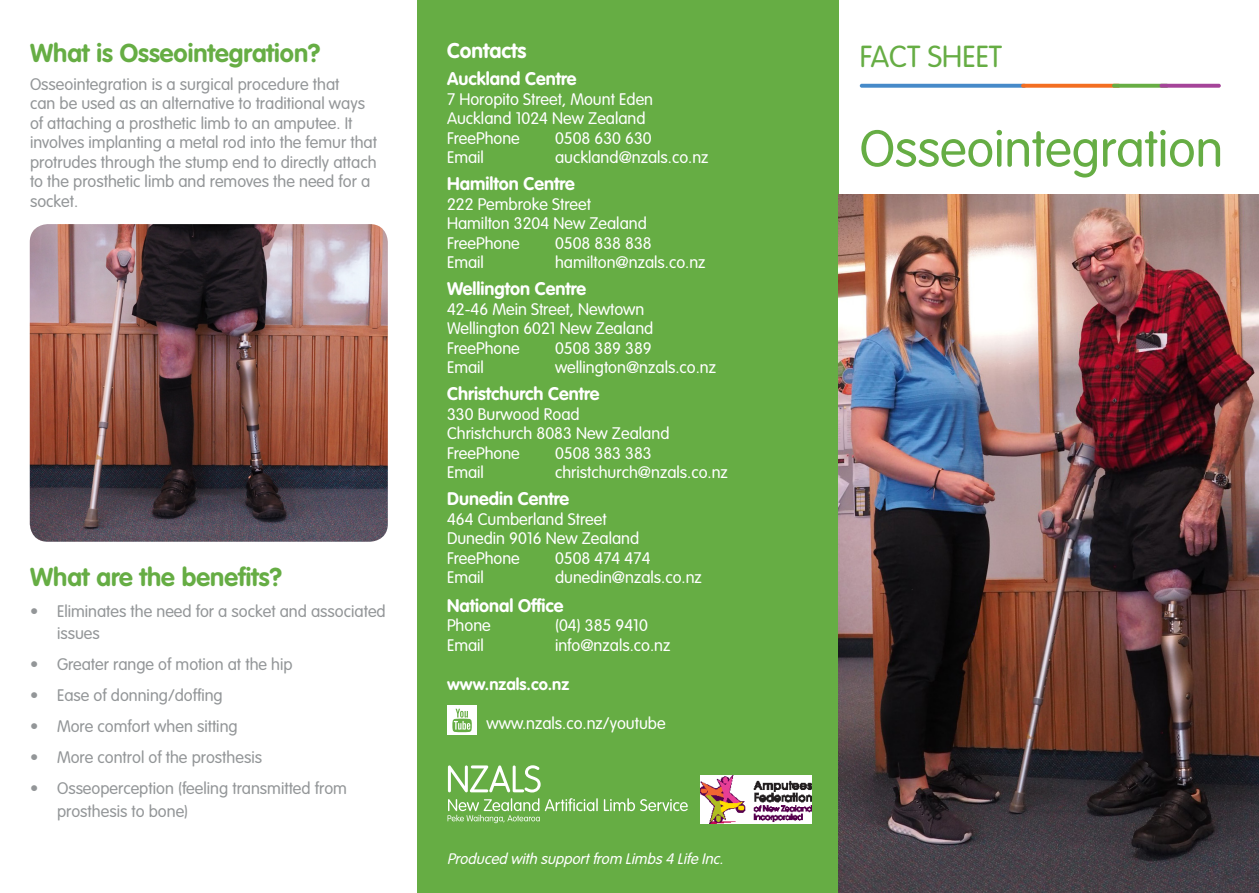
<style>
.page{position:relative;width:1259px;height:893px;background:#fff}
.page>*{position:absolute;margin:0;border:0;box-sizing:border-box;transform-origin:0 0}
.t1{font:300 51px "VAG Rounded Std";color:#66ad44}
.t2{font:300 30px "VAG Rounded Std";color:#66ad44}
.t3{font:700 25.5px "VAG Rounded Std";color:#66ad44}
.t4{font:700 21px "VAG Rounded Std";color:#fff}
.t5{font:700 18px "VAG Rounded Std";color:#fff}
.t6{font:300 16.5px "VAG Rounded Std";color:#fff}
.t7{font:300 16.5px/19.5px "VAG Rounded Std";color:#939698}
.t8{font:700 16.5px "VAG Rounded Std";color:#fff}
.t9{font:italic 300 15px "VAG Rounded Std";color:#fff}
</style>
<div class="page">
<div style="left:417px;top:0;width:421px;height:893px;background:#66ad44"></div>
<svg style="left:860px;top:84px;width:166px;height:4px"></svg>
<svg style="left:1021px;top:84px;width:99px;height:4px"></svg>
<svg style="left:1112px;top:84px;width:56px;height:4px"></svg>
<svg style="left:1159px;top:84px;width:61px;height:4px"></svg>
<img style="left:701px;top:775px;width:110px;height:48px">
<div style="left:447px;top:706px;width:30px;height:29px;background:#fff"></div>
<svg style="left:452px;top:709px;width:20px;height:23px"></svg>
<svg style="left:448px;top:765px;width:92px;height:27px"></svg>
<svg style="left:604px;top:798px;width:84px;height:13px"></svg>
<svg style="left:447px;top:798px;width:151px;height:25px"></svg>
<img style="left:838px;top:195px;width:421px;height:698px">
<img style="left:30px;top:224px;width:358px;height:318px">
<p class="t3" style="left:30px;top:38px;width:292px">What is Osseointegration?</p>
<p class="t7" style="left:30px;top:75px;width:348px">Osseointegration is a surgical procedure that<br>can be used as an alternative to traditional ways of attaching a prosthetic limb to an amputee. It involves implanting a metal rod into the femur that protrudes through the stump end to directly attach to the prosthetic limb and removes the need for a socket.</p>
<p class="t3" style="left:30px;top:562px;width:253px">What are the benefits?</p>
<p class="t7" style="left:57px;top:600px;width:330px;line-height:22.5px;text-indent:-27px">• Eliminates the need for a socket and associated issues</p>
<p class="t7" style="left:30px;top:655px;width:264px">• Greater range of motion at the hip</p>
<p class="t7" style="left:30px;top:686px;width:194px">• Ease of donning/doffing</p>
<p class="t7" style="left:30px;top:717px;width:209px">• More comfort when sitting</p>
<p class="t7" style="left:30px;top:748px;width:233px">• More control of the prosthesis</p>
<p class="t7" style="left:57px;top:778px;width:291px;line-height:22.5px;text-indent:-27px">• Osseoperception (feeling transmitted from prosthesis to bone)</p>
<p class="t4" style="left:447px;top:38px;width:81px">Contacts</p>
<p class="t5" style="left:447px;top:68px;width:131px">Auckland Centre</p>
<p class="t6" style="left:447px;top:89px;width:208px">7 Horopito Street, Mount Eden</p>
<p class="t6" style="left:447px;top:109px;width:200px">Auckland 1024 New Zealand</p>
<p class="t6" style="left:447px;top:128px;width:74px">FreePhone</p>
<p class="t6" style="left:555px;top:128px;width:98px">0508 630 630</p>
<p class="t6" style="left:447px;top:148px;width:38px">Email</p>
<p class="t6" style="left:555px;top:148px;width:155px">auckland@nzals.co.nz</p>
<p class="t5" style="left:447px;top:173px;width:129px">Hamilton Centre</p>
<p class="t6" style="left:447px;top:194px;width:146px">222 Pembroke Street</p>
<p class="t6" style="left:447px;top:214px;width:201px">Hamilton 3204 New Zealand</p>
<p class="t6" style="left:447px;top:233px;width:74px">FreePhone</p>
<p class="t6" style="left:555px;top:233px;width:98px">0508 838 838</p>
<p class="t6" style="left:447px;top:253px;width:38px">Email</p>
<p class="t6" style="left:555px;top:253px;width:152px">hamilton@nzals.co.nz</p>
<p class="t5" style="left:447px;top:278px;width:141px">Wellington Centre</p>
<p class="t6" style="left:447px;top:299px;width:199px">42-46 Mein Street, Newtown</p>
<p class="t6" style="left:447px;top:319px;width:208px">Wellington 6021 New Zealand</p>
<p class="t6" style="left:447px;top:338px;width:74px">FreePhone</p>
<p class="t6" style="left:555px;top:338px;width:98px">0508 389 389</p>
<p class="t6" style="left:447px;top:358px;width:38px">Email</p>
<p class="t6" style="left:555px;top:358px;width:162px">wellington@nzals.co.nz</p>
<p class="t5" style="left:447px;top:383px;width:154px">Christchurch Centre</p>
<p class="t6" style="left:447px;top:404px;width:134px">330 Burwood Road</p>
<p class="t6" style="left:447px;top:424px;width:224px">Christchurch 8083 New Zealand</p>
<p class="t6" style="left:447px;top:443px;width:74px">FreePhone</p>
<p class="t6" style="left:555px;top:443px;width:98px">0508 383 383</p>
<p class="t6" style="left:447px;top:463px;width:38px">Email</p>
<p class="t6" style="left:555px;top:463px;width:174px">christchurch@nzals.co.nz</p>
<p class="t5" style="left:447px;top:488px;width:124px">Dunedin Centre</p>
<p class="t6" style="left:447px;top:509px;width:161px">464 Cumberland Street</p>
<p class="t6" style="left:447px;top:529px;width:194px">Dunedin 9016 New Zealand</p>
<p class="t6" style="left:447px;top:548px;width:74px">FreePhone</p>
<p class="t6" style="left:555px;top:548px;width:97px">0508 474 474</p>
<p class="t6" style="left:447px;top:568px;width:38px">Email</p>
<p class="t6" style="left:555px;top:568px;width:148px">dunedin@nzals.co.nz</p>
<p class="t5" style="left:447px;top:595px;width:118px">National Office</p>
<p class="t6" style="left:447px;top:616px;width:45px">Phone</p>
<p class="t6" style="left:555px;top:616px;width:94px">(04) 385 9410</p>
<p class="t6" style="left:447px;top:635px;width:38px">Email</p>
<p class="t6" style="left:555px;top:635px;width:117px">info@nzals.co.nz</p>
<p class="t8" style="left:447px;top:674px;width:124px">www.nzals.co.nz</p>
<p class="t6" style="left:486px;top:713px;width:181px">www.nzals.co.nz/youtube</p>
<p class="t9" style="left:447px;top:850px;width:281px">Produced with supportfrom Limbs4 Life Inc.</p>
<p class="t2" style="left:860px;top:39px;width:144px">FACT SHEET</p>
<p class="t1" style="left:860px;top:119px;width:365px">Osseointegration</p>
</div>
